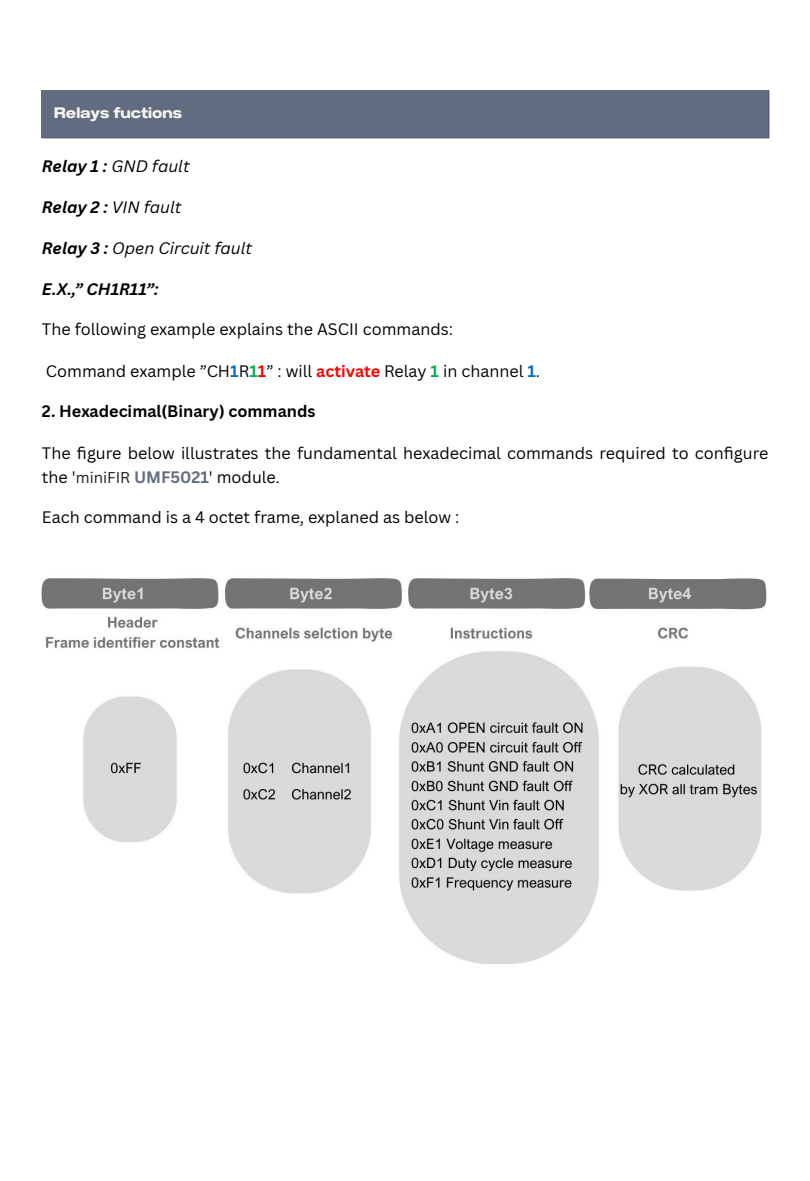
<style>
.page{position:relative;width:810px;height:1181px;background:#fff}
.page>*{position:absolute;margin:0;border:0;box-sizing:border-box;transform-origin:0 0}
.t1{font:16.2px/24.3px "Canva Sans";color:#000}
.t2{font:italic 16.2px "Canva Sans";color:#000}
.t3{font:700 16.2px "Canva Sans";color:#000}
.t4{font:italic 700 16.2px "Canva Sans";color:#000}
.t5{font:15.15px "Anantason Bold Wd 150";color:#f7f6f0}
.s1{font-weight:700}
.s2{font-weight:700;color:#0070c0}
.s3{font-weight:700;color:#00b050}
.s4{font-weight:700;color:#f00}
.s5{font-size:15.15px;color:#1d1c1d}
.s6{font-weight:700;color:#616c80}
</style>
<div class="page">
<div style="left:42px;top:90px;width:727px;height:48px;background:#616c80"></div>
<img style="left:42px;top:578px;width:725px;height:386px">
<p class="t5" style="left:54px;top:104px;width:129px">Relays fuctions</p>
<p class="t2" style="left:42px;top:155px;width:149px"><span class="s1">Relay 1 :</span> GND fault</p>
<p class="t2" style="left:42px;top:195px;width:141px"><span class="s1">Relay 2 :</span> VIN fault</p>
<p class="t2" style="left:42px;top:237px;width:212px"><span class="s1">Relay 3 :</span> Open Circuit fault</p>
<p class="t4" style="left:42px;top:277px;width:118px">E.X.,” CH1R11”:</p>
<p class="t1" style="left:42px;top:317px;width:413px">The following example explains the ASCII commands:</p>
<p class="t1" style="left:46px;top:358px;width:496px">Command example ”CH<span class="s2">1</span>R<span class="s3">1</span><span class="s4">1</span>” : will <span class="s4">activate</span> Relay <span class="s3">1</span> in channel <span class="s2">1</span>.</p>
<p class="t3" style="left:42px;top:400px;width:275px">2. Hexadecimal(Binary) commands</p>
<p class="t1" style="left:42px;top:440px;width:728px">The figure below illustrates the fundamental hexadecimal commands required to configure the '<span class="s5">miniFIR</span> <span class="s6">UMF5021</span>' module.</p>
<p class="t1" style="left:42px;top:505px;width:419px">Each command is a 4 octet frame, explaned as below :</p>
</div>
